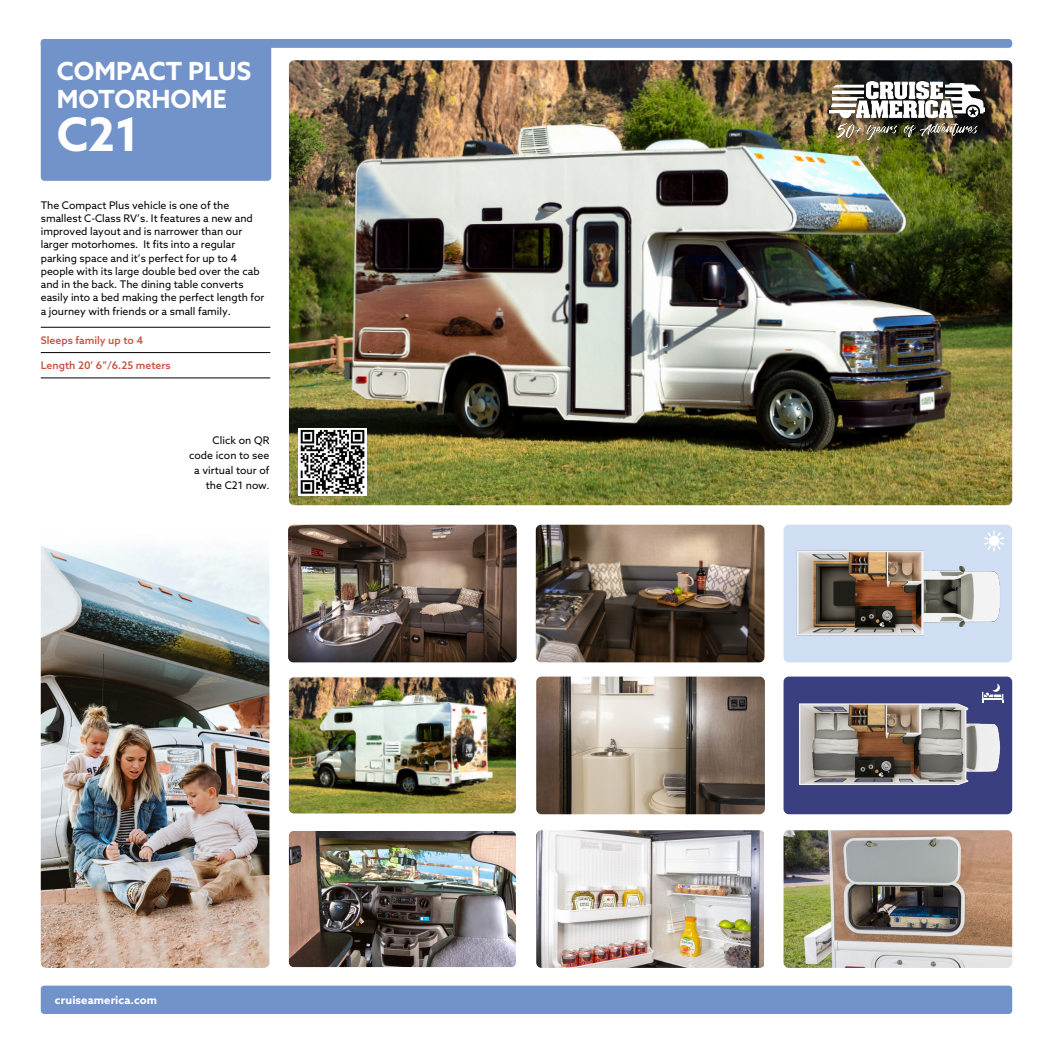
<style>
.page{position:relative;width:1053px;height:1053px;background:#fff}
.page>*{position:absolute;margin:0;border:0;box-sizing:border-box;transform-origin:0 0}
.t1{font:700 46.25px "Azo Sans";color:#fff}
.t2{font:700 25px/27.5px "Azo Sans";color:#fff}
.t3{font:700 11.25px "Azo Sans";letter-spacing:.01em;color:#fff}
.t4{font:10.5px/13.2px "Azo Sans";color:#000;text-align:right}
.t5{font:500 10.5px "Azo Sans";color:#c85243}
</style>
<div class="page">
<img style="left:290px;top:832px;width:226px;height:135px">
<div style="left:288px;top:830px;width:228px;height:137px;border:1px solid #fff;border-radius:5px"></div>
<img style="left:290px;top:678px;width:226px;height:135px">
<div style="left:288px;top:676px;width:228px;height:138px;border:1px solid #fff;border-radius:5px"></div>
<img style="left:536px;top:830px;width:228px;height:137px">
<img style="left:536px;top:676px;width:228px;height:138px">
<img style="left:288px;top:524px;width:228px;height:138px">
<img style="left:783px;top:830px;width:229px;height:137px">
<img style="left:289px;top:60px;width:723px;height:445px">
<img style="left:41px;top:546px;width:228px;height:421px">
<div style="left:783px;top:676px;width:229px;height:138px;background:#393f7f;border-radius:5px"></div>
<img style="left:798px;top:694px;width:206px;height:92px">
<div style="left:783px;top:524px;width:229px;height:138px;background:#cfdef3;border-radius:5px"></div>
<img style="left:796px;top:550px;width:204px;height:86px">
<svg style="left:984px;top:530px;width:20px;height:21px"></svg>
<svg style="left:981px;top:683px;width:22px;height:19px"></svg>
<div style="left:41px;top:985px;width:971px;height:28px;background:#7292ca;border-radius:4px"></div>
<div style="left:41px;top:39px;width:230px;height:142px;background:#7292ca;border-radius:4px"></div>
<div style="left:41px;top:39px;width:971px;height:9px;background:#7292ca;border-radius:4px"></div>
<img style="left:299px;top:428px;width:67px;height:67px">
<hr style="left:41px;top:327px;width:229px;height:1px;background:#000">
<hr style="left:41px;top:352px;width:229px;height:1px;background:#000">
<hr style="left:41px;top:377px;width:229px;height:1px;background:#000">
<div style="left:828px;top:80px;width:168px;height:71px;background:#000;opacity:.75"></div>
<img style="left:829px;top:81px;width:155px;height:59px">
<img style="left:535px;top:524px;width:229px;height:138px">
<h2 class="t2" style="left:57px;top:57px;width:196px">COMPACT PLUS<br>MOTORHOME</h2>
<h1 class="t1" style="left:57px;top:103px;width:84px">C21</h1>
<p class="t4" style="left:41px;top:198px;width:225px;text-align:left">The Compact Plus vehicle is one of the smallest C-Class RV’s. It features a new and improved layout and is narrower than our larger motorhomes. It fits into a regular parking space and it’s perfect for up to 4 people with its large double bed over the cab and in the back. The dining table converts easily into a bed making the perfect length for a journey with friends or a small family.</p>
<p class="t5" style="left:41px;top:333px;width:104px">Sleeps family up to 4</p>
<p class="t5" style="left:41px;top:358px;width:131px">Length 20’ 6”/6.25 meters</p>
<p class="t4" style="left:189px;top:432px;width:82px;line-height:15px">Click on QR code icon to see a virtual tour of the C21 now.</p>
<p class="t3" style="left:55px;top:992px;width:104px">cruiseamerica.com</p>
</div>
